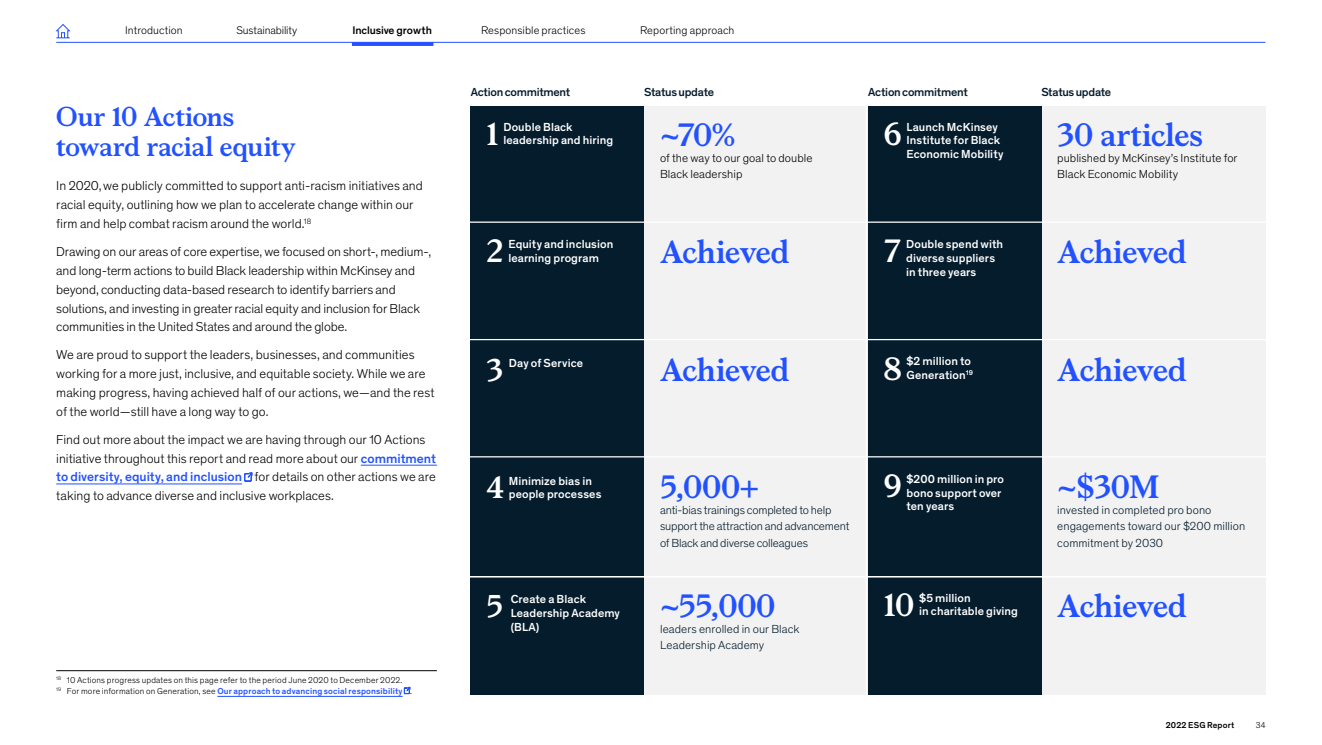
<style>
.page{position:relative;width:1322px;height:745px;background:#fff}
.page>*{position:absolute;margin:0;border:0;box-sizing:border-box;transform-origin:0 0}
.Formula{font:700 32.5px "Bower";letter-spacing:-.015em;color:#2251ff}
.t1{font:700 32.38px "Bower";color:#fff}
.t2{font:700 31.75px "Bower";color:#fff}
.t3{font:700 27.5px/30px "Bower";letter-spacing:-.01em;color:#2251ff}
.t4{font:300 13.12px/18.8px "Mc Kinsey Sans";color:#000}
.t5{font:500 11.88px/13.8px "Mc Kinsey Sans";letter-spacing:.005em;color:#fff}
.t6{font:300 11.88px/16.2px "Mc Kinsey Sans";color:#051c2c}
.t7{font:300 11.88px/16.2px "Mc Kinsey Sans";letter-spacing:.005em;color:#000}
.t8{font:500 11.88px "Mc Kinsey Sans";letter-spacing:-.025em;color:#051c2c}
.t9{font:300 11.25px "Mc Kinsey Sans";letter-spacing:.005em;color:#000}
.t10{font:500 11.25px "Mc Kinsey Sans";letter-spacing:-.01em;color:#000}
.t11{font:500 8.75px "Mc Kinsey Sans";letter-spacing:.02em;color:#2251ff}
.t12{font:300 8.75px "Mc Kinsey Sans";letter-spacing:.015em;color:#000}
.t13{font:500 8.75px "Mc Kinsey Sans";letter-spacing:.02em;color:#000}
.s1{font-weight:500;color:#2251ff}
.s2{font-weight:300;color:#000}
</style>
<div class="page">
<hr style="left:361px;top:464px;width:76px;height:1px;background:#2251ff">
<hr style="left:56px;top:483px;width:186px;height:1px;background:#2251ff">
<svg style="left:244px;top:472px;width:8px;height:9px"></svg>
<div style="left:644px;top:106px;width:224px;height:117px;background:#f2f2f2"></div>
<div style="left:1041px;top:106px;width:224px;height:117px;background:#f2f2f2"></div>
<div style="left:644px;top:223px;width:224px;height:117px;background:#f2f2f2"></div>
<div style="left:1041px;top:223px;width:224px;height:117px;background:#f2f2f2"></div>
<div style="left:644px;top:340px;width:224px;height:118px;background:#f2f2f2"></div>
<div style="left:1041px;top:340px;width:224px;height:118px;background:#f2f2f2"></div>
<div style="left:644px;top:458px;width:224px;height:117px;background:#f2f2f2"></div>
<div style="left:1041px;top:458px;width:224px;height:117px;background:#f2f2f2"></div>
<div style="left:644px;top:576px;width:224px;height:117px;background:#f2f2f2"></div>
<div style="left:1041px;top:576px;width:224px;height:117px;background:#f2f2f2"></div>
<div style="left:471px;top:106px;width:173px;height:117px;background:#051c2c"></div>
<div style="left:868px;top:106px;width:173px;height:117px;background:#051c2c"></div>
<div style="left:471px;top:223px;width:173px;height:117px;background:#051c2c"></div>
<div style="left:868px;top:223px;width:173px;height:117px;background:#051c2c"></div>
<div style="left:471px;top:340px;width:173px;height:118px;background:#051c2c"></div>
<div style="left:868px;top:340px;width:173px;height:118px;background:#051c2c"></div>
<div style="left:471px;top:458px;width:173px;height:117px;background:#051c2c"></div>
<div style="left:868px;top:458px;width:173px;height:117px;background:#051c2c"></div>
<div style="left:471px;top:576px;width:173px;height:117px;background:#051c2c"></div>
<div style="left:868px;top:576px;width:173px;height:117px;background:#051c2c"></div>
<hr style="left:454px;top:221px;width:839px;height:2px;background:#fff">
<hr style="left:454px;top:339px;width:839px;height:1px;background:#fff">
<hr style="left:454px;top:456px;width:839px;height:1px;background:#fff">
<hr style="left:454px;top:576px;width:839px;height:1px;background:#fff">
<hr style="left:56px;top:670px;width:381px;height:1px;background:#000">
<hr style="left:217px;top:695px;width:185px;height:1px;background:#2251ff">
<svg style="left:404px;top:686px;width:6px;height:7px"></svg>
<hr style="left:865px;top:90px;width:2px;height:621px;background:#fff">
<hr style="left:56px;top:42px;width:1209px;height:1px;background:#2251ff">
<hr style="left:352px;top:42px;width:81px;height:4px;background:#2251ff">
<svg style="left:56px;top:24px;width:14px;height:14px"></svg>
<p class="t9" style="left:125px;top:22px;width:59px">Introduction</p>
<p class="t9" style="left:236px;top:22px;width:62px">Sustainability</p>
<p class="t10" style="left:352px;top:22px;width:81px">Inclusive growth</p>
<p class="t9" style="left:481px;top:22px;width:106px">Responsible practices</p>
<p class="t9" style="left:640px;top:22px;width:96px">Reporting approach</p>
<h4 class="t3" style="left:56px;top:100px;width:241px">Our 10 Actions toward racial equity</h4>
<p class="t4" style="left:56px;top:176px;width:368px">In 2020,we publicly committed to support anti-racism initiatives and racial equity, outlining how we plan to accelerate change within our firm and help combat racism around the world.<sup>18</sup></p>
<p class="t4" style="left:56px;top:241px;width:376px">Drawing on our areas of core expertise, we focused on short-, medium-, and long-term actions to build Black leadership within McKinsey and beyond, conducting data-based research to identify barriers and solutions, and investing in greater racial equity and inclusion for Black communities in the United States and around the globe.</p>
<p class="t4" style="left:56px;top:345px;width:380px">We are proud to support the leaders, businesses, and communities working for a more just, inclusive, and equitable society. While we are making progress, having achieved half of our actions, we—and the rest of the world—still have a long way to go.</p>
<p class="t4" style="left:56px;top:429px;width:381px">Find out more about the impact we are having through our 10 Actions initiative throughout this report and read more about our <span class="s1">commitment to diversity, equity, and inclusion</span> for details on other actions we are taking to advance diverse and inclusive workplaces.</p>
<p class="t12" style="left:56px;top:673px;width:347px"><sup>18</sup> 10 Actions progress updates on this page refer to the period June 2020 to December 2022.</p>
<p class="t11" style="left:56px;top:684px;width:357px"><sup>19</sup> <span class="s2">For more information on Generation, see</span> Our approach to advancing social responsibility <span class="s2">.</span></p>
<p class="t8" style="left:471px;top:83px;width:101px">Action commitment</p>
<p class="t8" style="left:644px;top:83px;width:71px">Status update</p>
<p class="t1" style="left:486px;top:110px;width:14px">1</p>
<p class="t5" style="left:503px;top:119px;width:111px">Double Black leadership and hiring</p>
<p class="Formula" style="left:660px;top:111px;width:77px">~70%</p>
<p class="t7" style="left:660px;top:149px;width:154px">of the way to our goal to double<br>Black leadership</p>
<p class="t8" style="left:868px;top:83px;width:101px">Action commitment</p>
<p class="t8" style="left:1041px;top:83px;width:71px">Status update</p>
<p class="t1" style="left:884px;top:110px;width:19px">6</p>
<p class="t5" style="left:906px;top:119px;width:98px">Launch McKinsey<br>Institute for Black<br>Economic Mobility</p>
<p class="Formula" style="left:1057px;top:111px;width:147px">30 articles</p>
<p class="t7" style="left:1057px;top:149px;width:182px">published by McKinsey’s Institute for<br>Black Economic Mobility</p>
<p class="t1" style="left:486px;top:227px;width:18px">2</p>
<p class="t5" style="left:508px;top:236px;width:106px">Equity and inclusion learning program</p>
<p class="Formula" style="left:660px;top:228px;width:131px">Achieved</p>
<p class="t1" style="left:884px;top:227px;width:19px">7</p>
<p class="t5" style="left:906px;top:236px;width:98px">Double spend with diverse suppliers in three years</p>
<p class="Formula" style="left:1057px;top:228px;width:131px">Achieved</p>
<p class="t2" style="left:486px;top:346px;width:18px">3</p>
<p class="t5" style="left:509px;top:355px;width:76px">Day of Service</p>
<p class="Formula" style="left:660px;top:345px;width:131px">Achieved</p>
<p class="t1" style="left:884px;top:344px;width:19px">8</p>
<p class="t5" style="left:906px;top:353px;width:68px">$2 million to<br>Generation<sup>19</sup></p>
<p class="Formula" style="left:1057px;top:345px;width:131px">Achieved</p>
<p class="t2" style="left:486px;top:463px;width:19px">4</p>
<p class="t5" style="left:509px;top:472px;width:94px">Minimize bias in people processes</p>
<p class="Formula" style="left:660px;top:462px;width:101px">5,000+</p>
<p class="t6" style="left:660px;top:501px;width:191px">anti-bias trainings completed to help support the attraction and advancement of Black and diverse colleagues</p>
<p class="t2" style="left:486px;top:582px;width:18px">5</p>
<p class="t5" style="left:511px;top:591px;width:111px">Create a Black<br>Leadership Academy (BLA)</p>
<p class="Formula" style="left:660px;top:581px;width:117px">~55,000</p>
<p class="t6" style="left:660px;top:620px;width:141px">leaders enrolled in our Black<br>Leadership Academy</p>
<p class="t1" style="left:884px;top:461px;width:19px">9</p>
<p class="t5" style="left:906px;top:471px;width:99px">$200 million in pro bono support over ten years</p>
<p class="Formula" style="left:1057px;top:462px;width:104px">~$30M</p>
<p class="t6" style="left:1057px;top:501px;width:189px">invested in completed pro bono engagements toward our $200 million commitment by 2030</p>
<p class="t1" style="left:884px;top:580px;width:31px">10</p>
<p class="t5" style="left:919px;top:589px;width:100px">$5 million<br>in charitable giving</p>
<p class="Formula" style="left:1057px;top:581px;width:131px">Achieved</p>
<p class="t13" style="left:1165px;top:718px;width:70px">2022 ESG Report</p>
<p class="t12" style="left:1256px;top:718px;width:11px">34</p>
</div>
